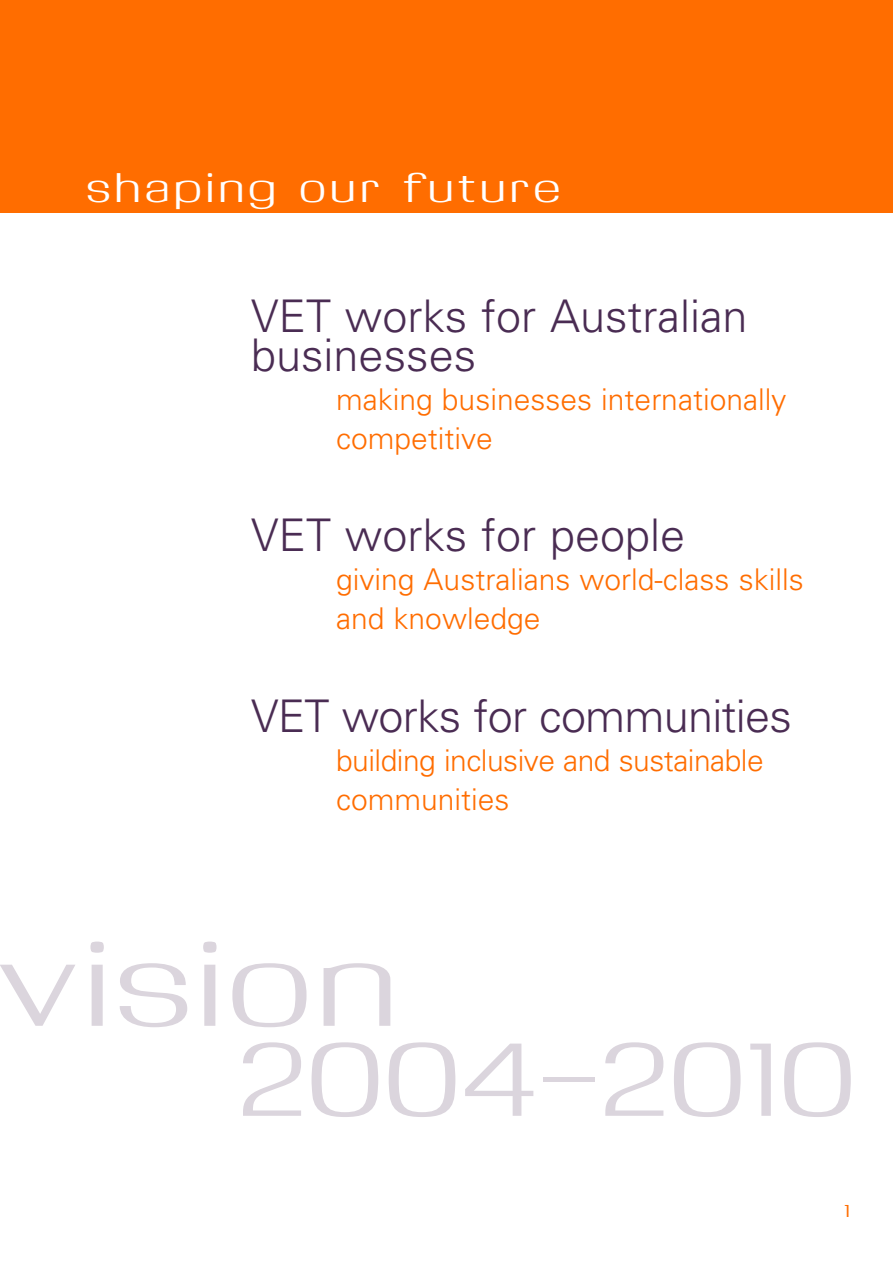
<style>
.page{position:relative;width:893px;height:1263px;background:#fff}
.page>*{position:absolute;margin:0;border:0;box-sizing:border-box;transform-origin:0 0}
.t1{font:105px "Kasse FLF";letter-spacing:.07em;color:#dbd5dd;scale:1.2 1}
.t2{font:90px "Kasse FLF";letter-spacing:.06em;color:#dbd5dd;scale:1.15 1}
.t3{font:300 45px/39px "Univers";color:#4a2c53}
.t4{font:36px "Kasse FLF";letter-spacing:.135em;color:#fff;scale:1.1 1}
.t5{font:300 30px/39px "Univers";color:#ff6d00}
.t6{font:15px "Kasse FLF";color:#ff6d00;scale:1.2 1}
</style>
<div class="page">
<div style="left:0;top:0;width:892px;height:213px;background:#ff6d00"></div>
<p class="t4" style="left:87px;top:172px;width:431px">shaping our future</p>
<h3 class="t3" style="left:251px;top:300px;width:498px">VET works for Australian businesses</h3>
<p class="t5" style="left:336px;top:382px;width:452px">making businesses internationally competitive</p>
<h3 class="t3" style="left:251px;top:520px;width:435px">VET works for people</h3>
<p class="t5" style="left:336px;top:563px;width:469px">giving Australians world-class skills and knowledge</p>
<h3 class="t3" style="left:251px;top:701px;width:542px">VET works for communities</h3>
<p class="t5" style="left:336px;top:744px;width:429px">building inclusive and sustainable communities</p>
<h1 class="t1" style="left:-2px;top:938px;width:333px">vision</h1>
<h2 class="t2" style="left:241px;top:1041px;width:533px">2004–2010</h2>
<p class="t6" style="left:844px;top:1205px;width:5px">1</p>
</div>
